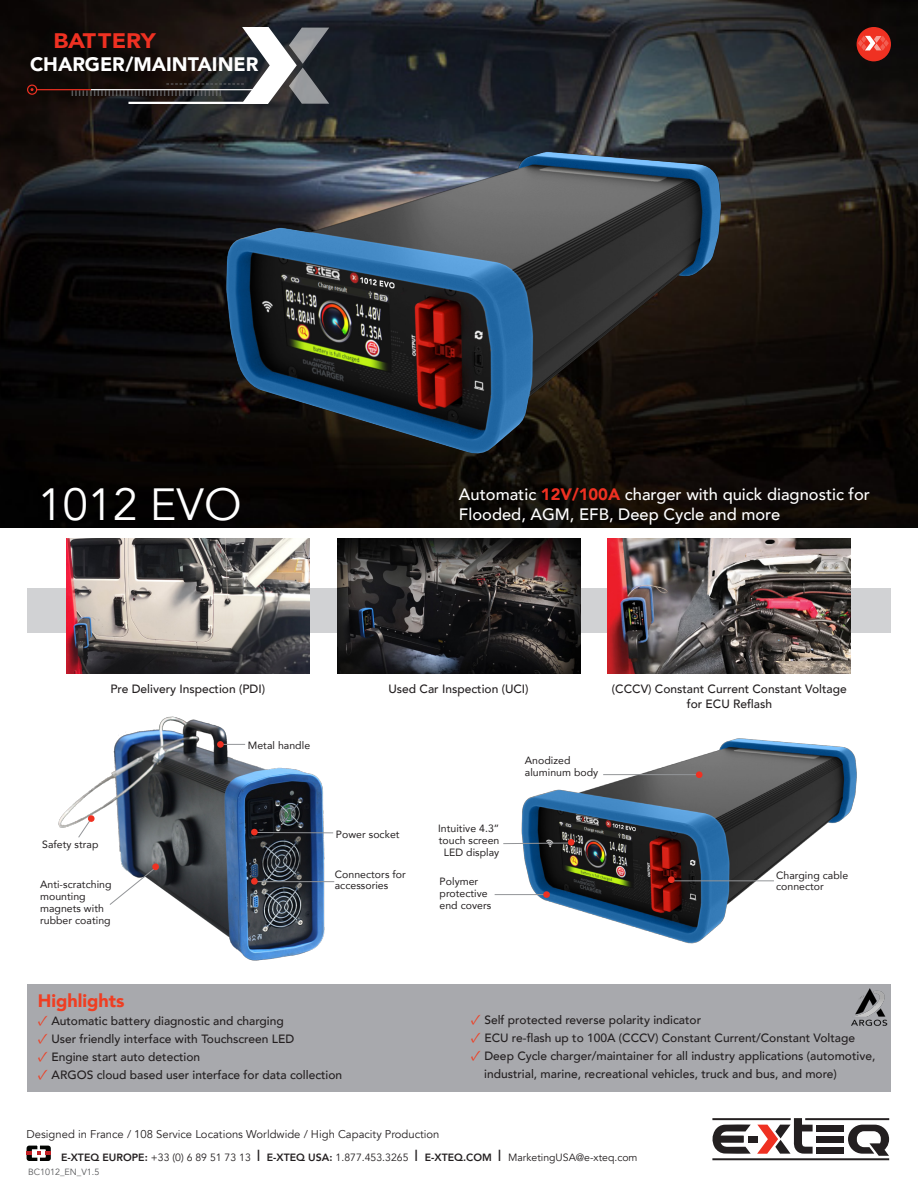
<style>
.page{position:relative;width:918px;height:1188px;background:#fff}
.page>*{position:absolute;margin:0;border:0;box-sizing:border-box;transform-origin:0 0}
.t1{font:45px "Avenir";color:#fff}
.t2{font:900 21px "Avenir";letter-spacing:-.005em;color:#ef3122;scale:1.1 1}
.t3{font:900 19.5px "Avenir";color:#fff}
.t4{font:900 18px "Avenir";color:#ef3e22}
.t5{font:500 16.5px/19.8px "Avenir";color:#fff}
.t6{font:500 12px/15px "Avenir";color:#231f20;text-align:center}
.t7{font:11.25px "Avenir";color:#231f20}
.t8{font:10.5px/11.7px "Avenir";letter-spacing:.005em;color:#231f20}
.t9{font:10.5px "Avenir";color:#231f20}
.t10{font:9px "Avenir";color:#57585a}
.t11{font:900 7.5px "Avenir";letter-spacing:.235em;color:#6c6d70}
.s1{font-weight:900;color:#ef3122}
.s2{font-family:"Minion Pro";font-weight:400;font-size:15px;color:#ef3e22}
.s3{font-weight:800}
.s4{font-weight:500;font-size:15px}
</style>
<div class="page">
<div style="left:27px;top:984px;width:864px;height:108px;background:#a8a9ad"></div>
<img style="left:0;top:0;width:918px;height:528px">
<div style="left:27px;top:588px;width:864px;height:45px;background:#d1d2d4"></div>
<img style="left:66px;top:538px;width:243px;height:135px">
<img style="left:337px;top:538px;width:243px;height:135px">
<img style="left:608px;top:538px;width:243px;height:135px">
<div style="left:817px;top:1125px;width:27px;height:6px;background:#231f20"></div>
<div style="left:817px;top:1136px;width:27px;height:6px;background:#231f20"></div>
<div style="left:817px;top:1147px;width:27px;height:7px;background:#231f20"></div>
<hr style="left:712px;top:1118px;width:79px;height:2px;background:#231f20">
<hr style="left:805px;top:1118px;width:84px;height:2px;background:#231f20">
<hr style="left:712px;top:1158px;width:177px;height:2px;background:#231f20">
<svg style="left:712px;top:1124px;width:39px;height:30px"></svg>
<div style="left:748px;top:1136px;width:10px;height:6px;background:#231f20"></div>
<svg style="left:848px;top:1125px;width:41px;height:31px"></svg>
<svg style="left:757px;top:1118px;width:56px;height:36px"></svg>
<svg style="left:857px;top:27px;width:34px;height:34px"></svg>
<hr style="left:128px;top:102px;width:129px;height:2px;background:#fff">
<hr style="left:91px;top:89px;width:162px;height:1px;background:#fff">
<hr style="left:37px;top:89px;width:54px;height:1px;background:#ef3122">
<div style="left:27px;top:85px;width:10px;height:10px;border:1px solid #ef3122;border-radius:50%"></div>
<svg style="left:166px;top:27px;width:163px;height:77px"></svg>
<img style="left:198px;top:132px;width:585px;height:329px">
<img style="left:58px;top:716px;width:271px;height:245px">
<svg style="left:109px;top:867px;width:47px;height:39px"></svg>
<div style="left:152px;top:863px;width:7px;height:7px;background:#ef3122;border-radius:50%"></div>
<svg style="left:78px;top:815px;width:17px;height:23px"></svg>
<svg style="left:224px;top:744px;width:21px;height:1px"></svg>
<div style="left:217px;top:741px;width:7px;height:7px;background:#ef3122;border-radius:50%"></div>
<hr style="left:255px;top:881px;width:79px;height:1px;background:#939598">
<svg style="left:251px;top:878px;width:7px;height:7px"></svg>
<hr style="left:254px;top:832px;width:79px;height:1px;background:#939598">
<svg style="left:251px;top:828px;width:7px;height:8px"></svg>
<img style="left:520px;top:738px;width:337px;height:206px">
<hr style="left:671px;top:880px;width:103px;height:1px;background:#939598">
<svg style="left:668px;top:876px;width:7px;height:8px"></svg>
<svg style="left:503px;top:839px;width:72px;height:7px"></svg>
<hr style="left:495px;top:894px;width:52px;height:1px;background:#939598">
<div style="left:543px;top:891px;width:7px;height:7px;background:#ef3122;border-radius:50%"></div>
<hr style="left:603px;top:774px;width:96px;height:1px;background:#939598">
<div style="left:696px;top:771px;width:7px;height:7px;background:#ef3122;border-radius:50%"></div>
<svg style="left:27px;top:1146px;width:24px;height:15px"></svg>
<img style="left:851px;top:988px;width:37px;height:38px">
<p class="t2" style="left:53px;top:23px;width:95px">BATTERY</p>
<p class="t3" style="left:30px;top:48px;width:230px">CHARGER/MAINTAINER</p>
<p class="t11" style="left:72px;top:87px;width:151px">lllllllllllllllllllllllllllllllllllllllll</p>
<p class="t1" style="left:38px;top:478px;width:205px">1012 EVO</p>
<p class="t5" style="left:459px;top:484px;width:413px">Automatic <span class="s1">12V/100A</span> charger with quick diagnostic for<br>Flooded, AGM, EFB, Deep Cycle and more</p>
<p class="t6" style="left:110px;top:680px;width:156px">Pre Delivery Inspection (PDI)</p>
<p class="t6" style="left:389px;top:680px;width:142px">Used Car Inspection (UCI)</p>
<p class="t6" style="left:612px;top:680px;width:236px">(CCCV) Constant Current Constant Voltage for ECU Reflash</p>
<p class="t8" style="left:42px;top:838px;width:58px">Safety strap</p>
<p class="t8" style="left:40px;top:879px;width:73px">Anti-scratching mounting magnets with rubber coating</p>
<p class="t8" style="left:248px;top:739px;width:64px">Metal handle</p>
<p class="t8" style="left:336px;top:828px;width:65px">Power socket</p>
<p class="t8" style="left:335px;top:868px;width:73px">Connectors for accessories</p>
<p class="t4" style="left:38px;top:985px;width:88px">Highlights</p>
<p class="t6" style="left:38px;top:1012px;width:248px"><span class="s2">✓</span> Automatic battery diagnostic and charging</p>
<p class="t6" style="left:38px;top:1030px;width:258px"><span class="s2">✓</span> User friendly interface with Touchscreen LED</p>
<p class="t6" style="left:38px;top:1048px;width:164px"><span class="s2">✓</span> Engine start auto detection</p>
<p class="t6" style="left:38px;top:1066px;width:306px"><span class="s2">✓</span> ARGOS cloud based user interface for data collection</p>
<p class="t8" style="left:438px;top:822px;width:63px;text-align:center">Intuitive 4.3” touch screen<br>LED display</p>
<p class="t8" style="left:440px;top:875px;width:50px">Polymer protective</p>
<p class="t8" style="left:440px;top:899px;width:53px">end covers</p>
<p class="t8" style="left:525px;top:754px;width:75px">Anodized aluminum body</p>
<p class="t8" style="left:776px;top:869px;width:74px">Charging cable</p>
<p class="t8" style="left:776px;top:881px;width:49px">connector</p>
<p class="t6" style="left:471px;top:1012px;width:232px"><span class="s2">✓</span> Self protected reverse polarity indicator</p>
<p class="t6" style="left:471px;top:1030px;width:386px"><span class="s2">✓</span> ECU re-flash up to 100A (CCCV) Constant Current/Constant Voltage</p>
<p class="t6" style="left:471px;top:1048px;width:406px"><span class="s2">✓</span> Deep Cycle charger/maintainer for all industry applications (automotive,</p>
<p class="t6" style="left:484px;top:1066px;width:354px">industrial, marine, recreational vehicles, truck and bus, and more)</p>
<p class="t7" style="left:27px;top:1127px;width:414px">Designed in France / 108 Service Locations Worldwide / High Capacity Production</p>
<p class="t9" style="left:61px;top:1151px;width:578px"><span class="s3">E-XTEQ EUROPE:</span> +33 (0) 6 89 51 73 13 <span class="s4">l</span> <span class="s3">E-XTEQ USA:</span> 1.877.453.3265 <span class="s4">l</span> <span class="s3">E-XTEQ.COM</span> <span class="s4">l</span> MarketingUSA@e-xteq.com</p>
<p class="t10" style="left:28px;top:1167px;width:73px">BC1012_EN_V1.5</p>
</div>
